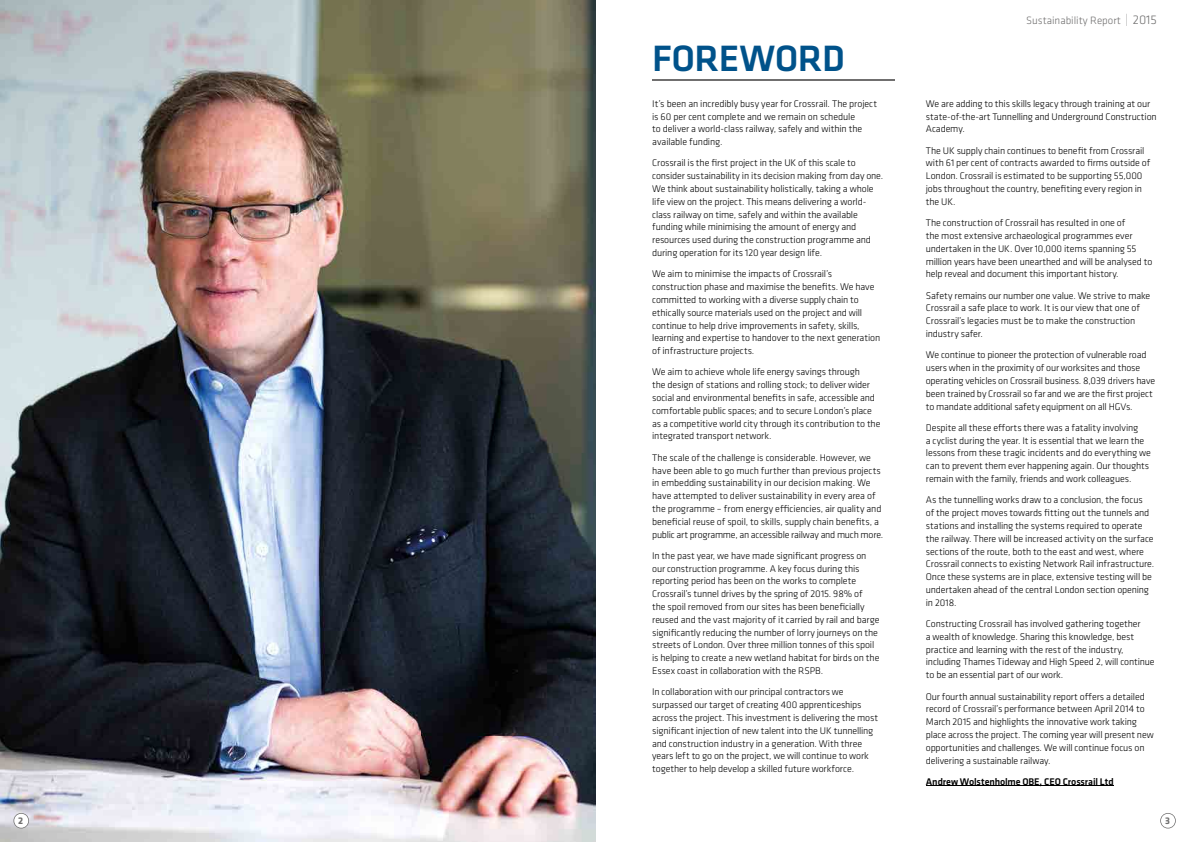
<style>
.page{position:relative;width:1191px;height:842px;background:#fff}
.page>*{position:absolute;margin:0;border:0;box-sizing:border-box;transform-origin:0 0}
.t1{font:500 38px "Klavika";letter-spacing:-.01em;color:#00528a}
.t2{font:300 11px "Klavika";color:#706f6f}
.t3{font:300 10px/12.8px "Klavika";letter-spacing:-.01em;color:#000}
.t4{font:500 10px "Klavika";letter-spacing:-.01em;color:#000}
.t5{font:700 10px "Klavika";color:#706f6f}
.s1{font-family:"Helvetica Neue";font-weight:200;font-size:17px}
.s2{font-size:13px}
</style>
<div class="page">
<hr style="left:926px;top:786px;width:187px;height:1px;background:#000">
<hr style="left:652px;top:80px;width:242px;height:1px;background:#706f6f">
<img style="left:0;top:0;width:595px;height:842px">
<svg style="left:13px;top:813px;width:16px;height:15px"></svg>
<svg style="left:1160px;top:813px;width:15px;height:15px"></svg>
<p class="t5" style="left:18px;top:814px;width:7px">2</p>
<h1 class="t1" style="left:652px;top:33px;width:194px">FOREWORD</h1>
<p class="t3" style="left:652px;top:97px;width:226px">It’s been an incredibly busy year for Crossrail. The project is 60 per cent complete and we remain on schedule<br>to deliver a world-class railway, safely and within the available funding.</p>
<p class="t3" style="left:652px;top:157px;width:233px">Crossrail is the first project in the UK of this scale to consider sustainability in its decision making from day one.<br>We think about sustainability holistically, taking a whole life view on the project. This means delivering a world&shy;class railway on time, safely and within the available funding while minimising the amount of energy and resources used during the construction programme and during operation for its 120 year design life.</p>
<p class="t3" style="left:652px;top:267px;width:229px">We aim to minimise the impacts of Crossrail’s construction phase and maximise the benefits. We have committed to working with a diverse supply chain to ethically source materials used on the project and will continue to help drive improvements in safety, skills, learning and expertise to handover to the next generation of infrastructure projects.</p>
<p class="t3" style="left:652px;top:366px;width:230px">We aim to achieve whole life energy savings through<br>the design of stations and rolling stock; to deliver wider social and environmental benefits in safe, accessible and comfortable public spaces; and to secure London’s place as a competitive world city through its contribution to the integrated transport network.</p>
<p class="t3" style="left:652px;top:451px;width:233px">The scale of the challenge is considerable. However, we have been able to go much further than previous projects in embedding sustainability in our decision making. We have attempted to deliver sustainability in every area of the programme – from energy efficiencies, air quality and beneficial reuse of spoil, to skills, supply chain benefits, a public art programme, an accessible railway and much more.</p>
<p class="t3" style="left:652px;top:549px;width:229px">In the past year, we have made significant progress on our construction programme. A key focus during this reporting period has been on the works to complete Crossrail’s tunnel drives by the spring of 2015. 98% of<br>the spoil removed from our sites has been beneficially reused and the vast majority of it carried by rail and barge significantly reducing the number of lorry journeys on the streets of London. Over three million tonnes of this spoil is helping to create a new wetland habitat for birds on the Essex coast in collaboration with the RSPB.</p>
<p class="t3" style="left:652px;top:685px;width:227px">In collaboration with our principal contractors we surpassed our target of creating 400 apprenticeships across the project. This investment is delivering the most significant injection of new talent into the UK tunnelling and construction industry in a generation. With three years left to go on the project, we will continue to work together to help develop a skilled future workforce.</p>
<p class="t2" style="left:1026px;top:13px;width:132px">Sustainability Report <span class="s1">I</span> <span class="s2">2015</span></p>
<p class="t3" style="left:926px;top:97px;width:232px">We are adding to this skills legacy through training at our state-of-the-art Tunnelling and Underground Construction<br>Academy.</p>
<p class="t3" style="left:926px;top:144px;width:226px">The UK supply chain continues to benefit from Crossrail with 61 per cent of contracts awarded to firms outside of London. Crossrail is estimated to be supporting 55,000 jobs throughout the country, benefiting every region in the UK.</p>
<p class="t3" style="left:926px;top:216px;width:228px">The construction of Crossrail has resulted in one of<br>the most extensive archaeological programmes ever undertaken in the UK. Over 10,000 items spanning 55 million years have been unearthed and will be analysed to help reveal and document this important history.</p>
<p class="t3" style="left:926px;top:289px;width:226px">Safety remains our number one value. We strive to make Crossrail a safe place to work. It is our view that one of Crossrail’s legacies must be to make the construction industry safer.</p>
<p class="t3" style="left:926px;top:348px;width:231px">We continue to pioneer the protection of vulnerable road users when in the proximity of our worksites and those operating vehicles on Crossrail business. 8,039 drivers have been trained by Crossrail so far and we are the first project to mandate additional safety equipment on all HGVs.</p>
<p class="t3" style="left:926px;top:421px;width:227px">Despite all these efforts there was a fatality involving<br>a cyclist during the year. It is essential that we learn the lessons from these tragic incidents and do everything we can to prevent them ever happening again. Our thoughts remain with the family, friends and work colleagues.</p>
<p class="t3" style="left:926px;top:493px;width:230px">As the tunnelling works draw to a conclusion, the focus<br>of the project moves towards fitting out the tunnels and stations and installing the systems required to operate the railway. There will be increased activity on the surface sections of the route, both to the east and west, where Crossrail connects to existing Network Rail infrastructure.<br>Once these systems are in place, extensive testing will be undertaken ahead of the central London section opening in 2018.</p>
<p class="t3" style="left:926px;top:617px;width:230px">Constructing Crossrail has involved gathering together<br>a wealth of knowledge. Sharing this knowledge, best practice and learning with the rest of the industry, including Thames Tideway and High Speed 2, will continue to be an essential part of our work.</p>
<p class="t3" style="left:926px;top:690px;width:229px">Our fourth annual sustainability report offers a detailed record of Crossrail’s performance between April 2014 to March 2015 and highlights the innovative work taking place across the project. The coming year will present new opportunities and challenges. We will continue focus on delivering a sustainable railway.</p>
<p class="t4" style="left:926px;top:775px;width:189px">Andrew Wolstenholme OBE, CEO Crossrail Ltd</p>
<p class="t5" style="left:1165px;top:814px;width:6px">3</p>
</div>
